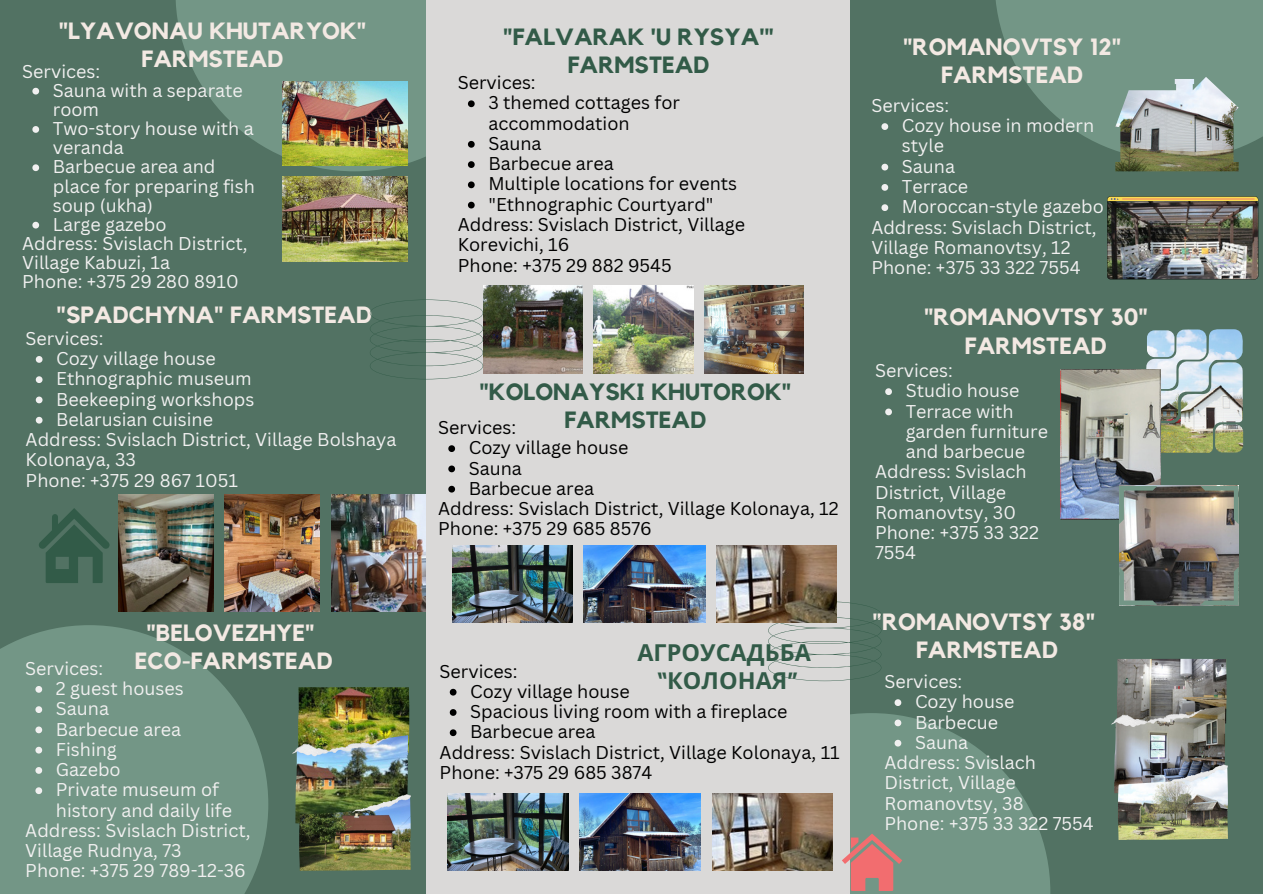
<style>
.page{position:relative;width:1263px;height:894px;background:#fff}
.page>*{position:absolute;margin:0;border:0;box-sizing:border-box;transform-origin:0 0}
.t1{font:700 23.4px/28.2px "Kollektif";color:#f3e9e3;text-align:center}
.t2{font:700 23.4px/28.2px "Kollektif";color:#325b48;text-align:center}
.t3{font:700 23.4px/28.2px "Noto Sans";color:#325b48;text-align:center}
.t4{font:18px/20.2px "Canva Sans";color:#f1f0f0}
.t5{font:18px/20.2px "Canva Sans";color:#000}
.s1{font-family:"Noto Sans"}
.s2{font-family:"Kollektif"}
</style>
<div class="page">
<div style="left:0;top:0;width:1263px;height:893px;background:#527263"></div>
<div style="left:0;top:625px;width:268px;height:268px;background:#739686"></div>
<img style="left:119px;top:494px;width:94px;height:117px">
<img style="left:224px;top:494px;width:96px;height:117px">
<img style="left:331px;top:494px;width:95px;height:117px">
<svg style="left:176px;top:0;width:250px;height:171px;fill:#739686"></svg>
<img style="left:282px;top:81px;width:125px;height:84px">
<img style="left:282px;top:177px;width:125px;height:84px">
<svg style="left:849px;top:713px;width:201px;height:180px;fill:#739686"></svg>
<div style="left:426px;top:0;width:423px;height:893px;background:#dad9d8"></div>
<svg style="left:996px;top:0;width:267px;height:150px;fill:#739686"></svg>
<svg style="left:39px;top:508px;width:71px;height:75px"></svg>
<img style="left:483px;top:285px;width:99px;height:88px">
<img style="left:593px;top:285px;width:101px;height:88px">
<img style="left:705px;top:285px;width:99px;height:88px">
<img style="left:1115px;top:77px;width:124px;height:94px">
<svg style="left:842px;top:833px;width:60px;height:57px;background:#c28883"></svg>
<img style="left:1107px;top:196px;width:151px;height:83px">
<hr style="left:1122px;top:198px;width:133px;height:1px;background:#f26d6f">
<img style="left:1146px;top:329px;width:97px;height:123px">
<img style="left:1060px;top:369px;width:100px;height:150px">
<img style="left:1119px;top:485px;width:120px;height:120px">
<img style="left:1117px;top:658px;width:110px;height:50px">
<img style="left:1114px;top:706px;width:111px;height:87px">
<img style="left:1118px;top:766px;width:110px;height:73px">
<img style="left:1111px;top:708px;width:116px;height:73px">
<svg style="left:894px;top:699px;width:7px;height:6px"></svg>
<svg style="left:894px;top:719px;width:7px;height:7px"></svg>
<svg style="left:894px;top:739px;width:7px;height:7px"></svg>
<svg style="left:370px;top:299px;width:113px;height:80px"></svg>
<svg style="left:768px;top:601px;width:113px;height:80px"></svg>
<img style="left:298px;top:687px;width:111px;height:50px">
<img style="left:295px;top:735px;width:113px;height:89px">
<img style="left:299px;top:795px;width:112px;height:75px">
<img style="left:292px;top:737px;width:118px;height:74px">
<svg style="left:448px;top:445px;width:7px;height:7px"></svg>
<svg style="left:448px;top:465px;width:7px;height:7px"></svg>
<svg style="left:448px;top:485px;width:7px;height:7px"></svg>
<img style="left:452px;top:545px;width:121px;height:77px">
<img style="left:584px;top:545px;width:121px;height:77px">
<img style="left:717px;top:545px;width:120px;height:77px">
<svg style="left:32px;top:88px;width:7px;height:6px"></svg>
<svg style="left:32px;top:126px;width:7px;height:7px"></svg>
<svg style="left:32px;top:164px;width:7px;height:7px"></svg>
<svg style="left:32px;top:222px;width:7px;height:6px"></svg>
<svg style="left:36px;top:356px;width:7px;height:6px"></svg>
<svg style="left:36px;top:376px;width:7px;height:7px"></svg>
<svg style="left:36px;top:396px;width:7px;height:7px"></svg>
<svg style="left:36px;top:416px;width:7px;height:7px"></svg>
<svg style="left:881px;top:123px;width:7px;height:7px"></svg>
<svg style="left:881px;top:164px;width:7px;height:6px"></svg>
<svg style="left:881px;top:184px;width:7px;height:7px"></svg>
<svg style="left:881px;top:204px;width:7px;height:7px"></svg>
<svg style="left:885px;top:388px;width:7px;height:7px"></svg>
<svg style="left:885px;top:408px;width:7px;height:7px"></svg>
<svg style="left:468px;top:100px;width:7px;height:7px"></svg>
<svg style="left:468px;top:141px;width:7px;height:7px"></svg>
<svg style="left:468px;top:161px;width:7px;height:7px"></svg>
<svg style="left:468px;top:181px;width:7px;height:7px"></svg>
<svg style="left:468px;top:202px;width:7px;height:6px"></svg>
<svg style="left:35px;top:686px;width:7px;height:6px"></svg>
<svg style="left:35px;top:706px;width:7px;height:6px"></svg>
<svg style="left:35px;top:726px;width:7px;height:7px"></svg>
<svg style="left:35px;top:746px;width:7px;height:7px"></svg>
<svg style="left:35px;top:767px;width:7px;height:6px"></svg>
<svg style="left:35px;top:787px;width:7px;height:6px"></svg>
<img style="left:448px;top:793px;width:120px;height:77px">
<img style="left:579px;top:793px;width:122px;height:77px">
<img style="left:712px;top:793px;width:120px;height:77px">
<svg style="left:450px;top:688px;width:6px;height:7px"></svg>
<svg style="left:450px;top:709px;width:6px;height:6px"></svg>
<svg style="left:450px;top:729px;width:6px;height:6px"></svg>
<h1 class="t1" style="left:59px;top:17px;width:309px">"LYAVONAU KHUTARYOK"<br>FARMSTEAD</h1>
<p class="t4" style="left:22px;top:60px;width:79px">Services:</p>
<p class="t4" style="left:53px;top:80px;width:192px;line-height:19.2px">Sauna with a separate room</p>
<p class="t4" style="left:53px;top:118px;width:203px;line-height:19.2px">Two-story house with a veranda</p>
<p class="t4" style="left:53px;top:157px;width:204px;line-height:19.2px">Barbecue area and place for preparing fish soup (ukh<span class="s1">а</span>)</p>
<p class="t4" style="left:53px;top:213px;width:115px">Large gazebo</p>
<p class="t4" style="left:22px;top:233px;width:227px;line-height:19.2px">Address: Svislach District,<br>Village Kabuzi, 1a</p>
<p class="t4" style="left:22px;top:271px;width:218px">Phone: +375 29 280 8910</p>
<p class="t1" style="left:57px;top:301px;width:317px">"SPADCHYNA" FARMSTEAD</p>
<p class="t4" style="left:26px;top:327px;width:79px">Services:</p>
<p class="t4" style="left:56px;top:348px;width:161px">Cozy village house</p>
<p class="t4" style="left:56px;top:368px;width:197px">Ethnographic museum</p>
<p class="t4" style="left:56px;top:388px;width:200px">Beekeeping workshops</p>
<p class="t4" style="left:56px;top:408px;width:158px">Belarusian cuisine</p>
<p class="t4" style="left:26px;top:429px;width:372px">Address: Svislach District, Village Bolshaya<br>Kolonaya, 33</p>
<p class="t4" style="left:26px;top:469px;width:214px">Phone: +375 29 867 1051</p>
<p class="t1" style="left:146px;top:619px;width:170px">"BELOVEZHYE"</p>
<p class="t4" style="left:25px;top:657px;width:79px">Services:</p>
<p class="t1" style="left:135px;top:647px;width:199px">ECO-FARMSTEAD</p>
<h1 class="t4" style="left:56px;top:677px;width:129px">2 guest houses</h1>
<h1 class="t4" style="left:56px;top:698px;width:55px">Sauna</h1>
<p class="t4" style="left:56px;top:718px;width:127px">Barbecue area</p>
<p class="t4" style="left:56px;top:738px;width:62px">Fishing</p>
<p class="t4" style="left:56px;top:758px;width:66px">Gazebo</p>
<p class="t4" style="left:56px;top:779px;width:178px">Private museum of history and daily life</p>
<p class="t4" style="left:25px;top:819px;width:227px">Address: Svislach District,<br>Village Rudnya, 73</p>
<p class="t4" style="left:25px;top:860px;width:222px">Phone: +375 29 789-12-36</p>
<p class="t2" style="left:503px;top:24px;width:272px">"FALVARAK 'U RYSYA'"<br>FARMSTEAD</p>
<p class="t1" style="left:903px;top:33px;width:220px">"ROMANOVTSY 12"<br>FARMSTEAD</p>
<p class="t4" style="left:871px;top:95px;width:79px">Services:</p>
<p class="t4" style="left:902px;top:115px;width:194px">Cozy house in modern style</p>
<p class="t4" style="left:902px;top:156px;width:55px">Sauna</p>
<h1 class="t4" style="left:902px;top:176px;width:68px">Terrace</h1>
<p class="t4" style="left:902px;top:196px;width:203px">Moroccan-style gazebo</p>
<p class="t4" style="left:871px;top:216px;width:227px">Address: Svislach District,</p>
<p class="t4" style="left:871px;top:237px;width:201px">Village Romanovtsy, 12</p>
<p class="t4" style="left:871px;top:257px;width:211px">Phone: +375 33 322 7554</p>
<p class="t1" style="left:924px;top:304px;width:225px">"ROMANOVTSY 30"<br>FARMSTEAD</p>
<p class="t4" style="left:875px;top:360px;width:79px">Services:</p>
<p class="t4" style="left:906px;top:380px;width:115px">Studio house</p>
<p class="t4" style="left:906px;top:400px;width:144px">Terrace with garden furniture and barbecue</p>
<p class="t4" style="left:875px;top:461px;width:153px">Address: Svislach<br>District, Village<br>Romanovtsy, 30</p>
<p class="t4" style="left:875px;top:522px;width:165px">Phone: +375 33 322<br>7554</p>
<p class="t5" style="left:458px;top:72px;width:79px">Services:</p>
<p class="t5" style="left:488px;top:92px;width:193px">3 themed cottages for accommodation</p>
<p class="t5" style="left:488px;top:133px;width:55px">Sauna</p>
<p class="t5" style="left:488px;top:153px;width:127px">Barbecue area</p>
<p class="t5" style="left:488px;top:173px;width:250px">Multiple locations for events</p>
<p class="t5" style="left:488px;top:193px;width:227px">"Ethnographic Courtyard"</p>
<p class="t5" style="left:458px;top:214px;width:289px">Address: Svislach District, Village<br>Korevichi, 16</p>
<p class="t5" style="left:458px;top:254px;width:215px">Phone: +375 29 882 9545</p>
<p class="t2" style="left:479px;top:378px;width:313px">"KOLONAYSKI KHUTOROK"</p>
<p class="t5" style="left:438px;top:417px;width:79px">Services:</p>
<p class="t2" style="left:564px;top:406px;width:143px">FARMSTEAD</p>
<p class="t5" style="left:469px;top:437px;width:161px">Cozy village house</p>
<p class="t5" style="left:469px;top:457px;width:55px">Sauna</p>
<p class="t5" style="left:469px;top:477px;width:127px">Barbecue area</p>
<p class="t5" style="left:438px;top:498px;width:402px">Address: Svislach District, Village Kolonaya, 12</p>
<h1 class="t5" style="left:438px;top:518px;width:215px">Phone: +375 29 685 8576</h1>
<p class="t3" style="left:637px;top:637px;width:175px">АГРОУСАДЬБА <span class="s2">“</span>КОЛОНАЯ<span class="s2">”</span></p>
<p class="t5" style="left:440px;top:660px;width:79px">Services:</p>
<p class="t5" style="left:470px;top:680px;width:161px">Cozy village house</p>
<p class="t5" style="left:470px;top:700px;width:319px">Spacious living room with a fireplace</p>
<p class="t5" style="left:470px;top:721px;width:127px">Barbecue area</p>
<p class="t5" style="left:440px;top:741px;width:402px">Address: Svislach District, Village Kolonaya, 11</p>
<p class="t5" style="left:440px;top:761px;width:214px">Phone: +375 29 685 3874</p>
<h1 class="t1" style="left:872px;top:608px;width:224px">"ROMANOVTSY 38"<br>FARMSTEAD</h1>
<p class="t4" style="left:884px;top:670px;width:79px">Services:</p>
<p class="t4" style="left:915px;top:691px;width:101px">Cozy house</p>
<p class="t4" style="left:915px;top:711px;width:85px">Barbecue</p>
<p class="t4" style="left:915px;top:731px;width:55px">Sauna</p>
<p class="t4" style="left:884px;top:751px;width:153px">Address: Svislach<br>District, Village<br>Romanovtsy, 38</p>
<p class="t4" style="left:884px;top:812px;width:211px">Phone: +375 33 322 7554</p>
</div>
